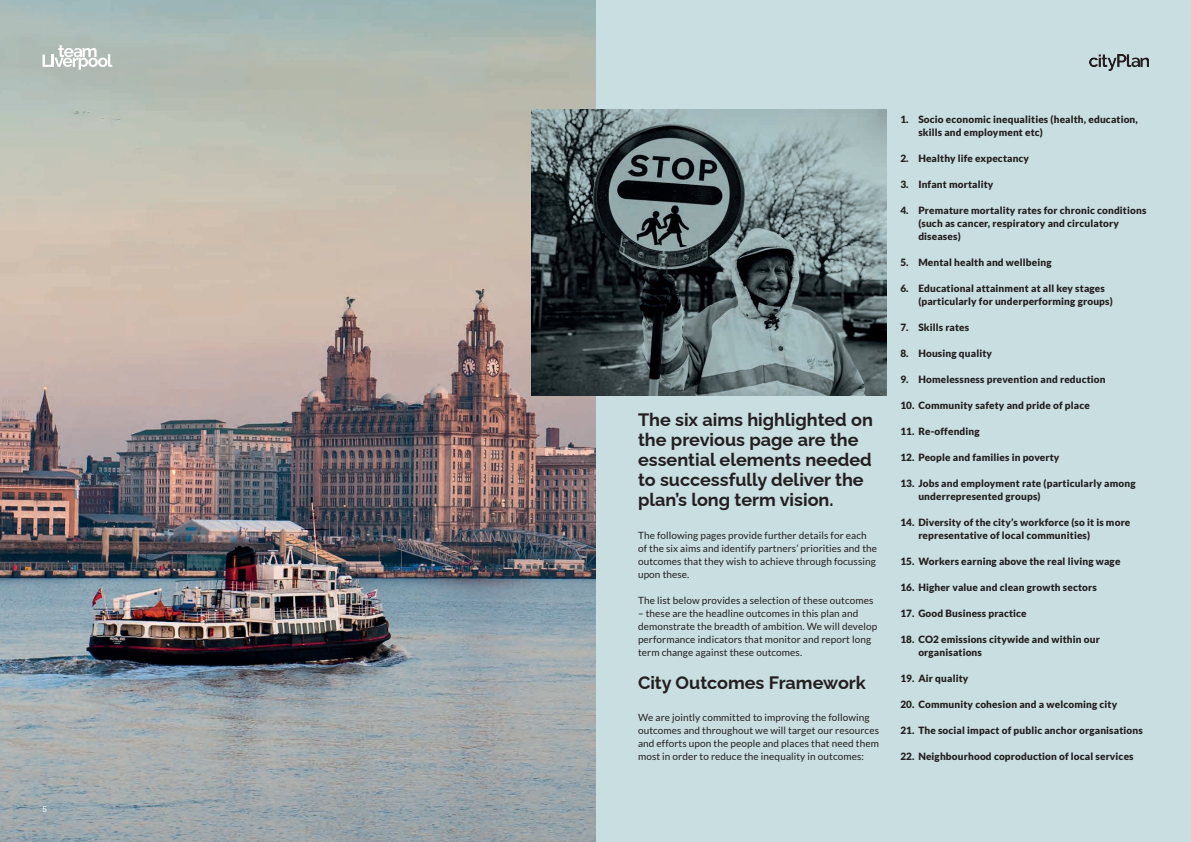
<style>
.page{position:relative;width:1191px;height:842px;background:#fff}
.page>*{position:absolute;margin:0;border:0;box-sizing:border-box;transform-origin:0 0}
.t1{font:700 18px/20px "Raleway";color:#231f20}
.t2{font:900 10px/13px "Lato";letter-spacing:.015em;color:#231f20}
.t3{font:10px/13px "Lato";letter-spacing:.01em;color:#231f20}
.t4{font:8px "Arial";color:#fff}
</style>
<div class="page">
<div style="left:595px;top:0;width:596px;height:842px;background:#c9dee0"></div>
<img style="left:0;top:0;width:595px;height:842px">
<svg style="left:43px;top:45px;width:69px;height:25px"></svg>
<img style="left:531px;top:110px;width:355px;height:286px">
<img style="left:1089px;top:55px;width:59px;height:16px">
<p class="t4" style="left:43px;top:803px;width:6px">5</p>
<p class="t1" style="left:638px;top:407px;width:236px">The six aims highlighted on the previous page are the essential elements needed to successfully deliver the plan’s long term vision.</p>
<p class="t3" style="left:638px;top:529px;width:240px">The following pages provide further details for each of the six aims and identify partners’ priorities and the outcomes that they wish to achieve through focussing upon these.</p>
<p class="t3" style="left:638px;top:594px;width:237px">The list below provides a selection of these outcomes</p>
<p class="t3" style="left:638px;top:607px;width:241px">– these are the headline outcomes in this plan and demonstrate the breadth of ambition. We will develop performance indicators that monitor and report long term change against these outcomes.</p>
<p class="t1" style="left:638px;top:671px;width:229px">City Outcomes Framework</p>
<p class="t3" style="left:638px;top:711px;width:242px">We are jointly committed to improving the following outcomes and throughout we will target our resources and efforts upon the people and places that need them most in order to reduce the inequality in outcomes:</p>
<p class="t2" style="left:918px;top:112px;width:221px;text-indent:-18px">1. Socio economic inequalities (health, education, skills and employment etc)</p>
<p class="t2" style="left:900px;top:151px;width:130px">2. Healthy life expectancy</p>
<p class="t2" style="left:900px;top:177px;width:95px">3. Infant mortality</p>
<p class="t2" style="left:918px;top:203px;width:230px;text-indent:-18px">4. Premature mortality rates for chronic conditions (such as cancer, respiratory and circulatory diseases)</p>
<p class="t2" style="left:900px;top:255px;width:153px">5. Mental health and wellbeing</p>
<p class="t2" style="left:918px;top:281px;width:196px;text-indent:-18px">6. Educational attainment at all key stages (particularly for underperforming groups)</p>
<p class="t2" style="left:900px;top:320px;width:70px">7. Skills rates</p>
<p class="t2" style="left:900px;top:346px;width:93px">8. Housing quality</p>
<p class="t2" style="left:900px;top:372px;width:207px">9. Homelessness prevention and reduction</p>
<p class="t2" style="left:900px;top:398px;width:191px">10. Community safety and pride of place</p>
<p class="t2" style="left:900px;top:424px;width:81px">11. Re-offending</p>
<p class="t2" style="left:900px;top:450px;width:161px">12. People and families in poverty</p>
<p class="t2" style="left:918px;top:476px;width:219px;text-indent:-18px">13. Jobs and employment rate (particularly among underrepresented groups)</p>
<p class="t2" style="left:918px;top:515px;width:214px;text-indent:-18px">14. Diversity of the city’s workforce (so it is more representative of local communities)</p>
<p class="t2" style="left:900px;top:554px;width:222px">15. Workers earning above the real living wage</p>
<p class="t2" style="left:900px;top:580px;width:198px">16. Higher value and clean growth sectors</p>
<p class="t2" style="left:900px;top:606px;width:128px">17. Good Business practice</p>
<p class="t2" style="left:918px;top:632px;width:183px;text-indent:-18px">18. CO2 emissions citywide and within our organisations</p>
<p class="t2" style="left:900px;top:671px;width:69px">19. Air quality</p>
<p class="t2" style="left:900px;top:697px;width:218px">20. Community cohesion and a welcoming city</p>
<p class="t2" style="left:900px;top:723px;width:244px">21. The social impact of public anchor organisations</p>
<p class="t2" style="left:900px;top:749px;width:235px">22. Neighbourhood coproduction of local services</p>
</div>
